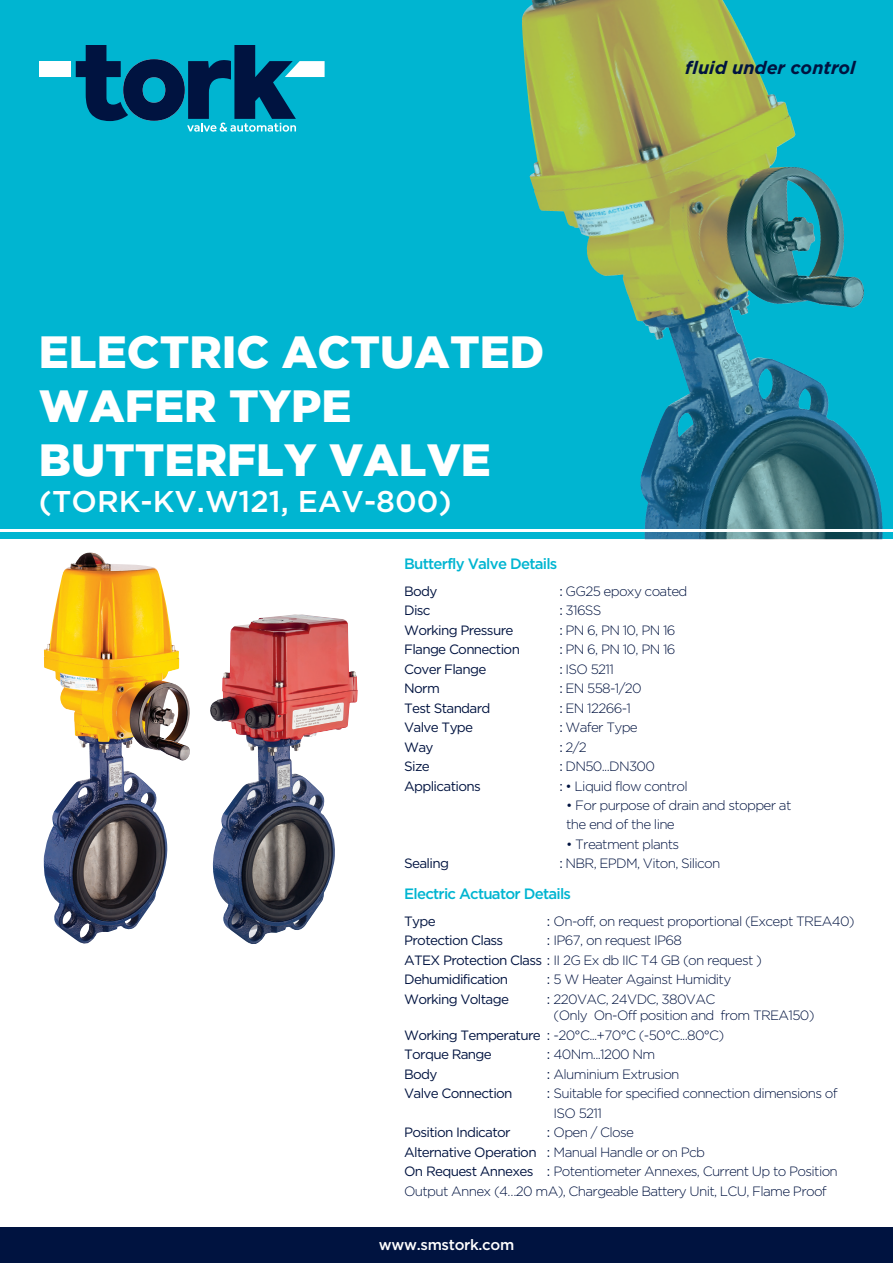
<style>
.page{position:relative;width:893px;height:1263px;background:#fff}
.page>*{position:absolute;margin:0;border:0;box-sizing:border-box;transform-origin:0 0}
.t1{font:900 45px/54px "Gotham";color:#fff}
.t2{font:30px "Gotham";color:#fff}
.t3{font:italic 700 18px "Gotham";color:#001340}
.t4{font:500 15px "Gotham HTF";letter-spacing:-.05em;color:#00b5d1}
.t5{font:500 15px "Gotham HTF";letter-spacing:-.02em;color:#fff}
.t6{font:300 13.5px/19.5px "Gotham HTF";letter-spacing:-.05em;color:#001340}
.t7{font:13.5px/19.5px "Gotham HTF";letter-spacing:-.05em;color:#001340}
.s1{font-weight:400}
.s2{font-weight:300}
</style>
<div class="page">
<div style="left:0;top:0;width:893px;height:539px;background:#00b5d1"></div>
<img style="left:522px;top:0;width:361px;height:539px">
<div style="left:0;top:1227px;width:893px;height:36px;background:#001340"></div>
<svg style="left:76px;top:45px;width:249px;height:87px"></svg>
<div style="left:39px;top:61px;width:32px;height:16px;background:#fff"></div>
<hr style="left:0;top:529px;width:893px;height:3px;background:#fff">
<img style="left:44px;top:553px;width:128px;height:391px">
<img style="left:210px;top:614px;width:148px;height:330px">
<h1 class="t1" style="left:39px;top:325px;width:507px">ELECTRIC ACTUATED<br>WAFER TYPE<br>BUTTERFLY VALVE</h1>
<h2 class="t2" style="left:39px;top:484px;width:414px">(TORK-KV.W121, EAV-800)</h2>
<h3 class="t3" style="left:685px;top:57px;width:172px">fluid under control</h3>
<p class="t4" style="left:404px;top:555px;width:155px">Butterfly Valve Details</p>
<p class="t7" style="left:404px;top:581px;width:35px">Body</p>
<p class="t6" style="left:559px;top:581px;width:130px"><span class="s1">:</span> GG25 epoxy coated</p>
<p class="t7" style="left:404px;top:600px;width:28px">Disc</p>
<p class="t6" style="left:559px;top:600px;width:44px"><span class="s1">:</span> 316SS</p>
<p class="t7" style="left:404px;top:620px;width:111px">Working Pressure</p>
<p class="t6" style="left:559px;top:620px;width:118px"><span class="s1">:</span> PN 6, PN 10, PN 16</p>
<p class="t7" style="left:404px;top:639px;width:117px">Flange Connection</p>
<p class="t6" style="left:559px;top:639px;width:118px"><span class="s1">:</span> PN 6, PN 10, PN 16</p>
<p class="t7" style="left:404px;top:659px;width:84px">Cover Flange</p>
<p class="t6" style="left:559px;top:659px;width:56px"><span class="s1">:</span> ISO 5211</p>
<p class="t7" style="left:404px;top:678px;width:37px">Norm</p>
<p class="t6" style="left:559px;top:678px;width:84px"><span class="s1">:</span> EN 558-1/20</p>
<p class="t7" style="left:404px;top:698px;width:88px">Test Standard</p>
<p class="t6" style="left:559px;top:698px;width:73px"><span class="s1">:</span> EN 12266-1</p>
<p class="t7" style="left:404px;top:717px;width:71px">Valve Type</p>
<p class="t6" style="left:559px;top:717px;width:80px"><span class="s1">:</span> Wafer Type</p>
<p class="t7" style="left:404px;top:737px;width:31px">Way</p>
<p class="t6" style="left:559px;top:737px;width:29px"><span class="s1">:</span> 2/2</p>
<p class="t7" style="left:404px;top:756px;width:27px">Size</p>
<p class="t6" style="left:559px;top:756px;width:97px"><span class="s1">:</span> DN50...DN300</p>
<p class="t7" style="left:404px;top:776px;width:78px">Applications</p>
<p class="t6" style="left:559px;top:776px;width:130px"><span class="s1">:</span> • Liquid flow control</p>
<p class="t6" style="left:566px;top:795px;width:227px">• For purpose of drain and stopper at the end of the line</p>
<p class="t6" style="left:566px;top:834px;width:114px">• Treatment plants</p>
<p class="t7" style="left:404px;top:854px;width:46px">Sealing</p>
<p class="t6" style="left:559px;top:854px;width:163px"><span class="s1">:</span> NBR, EPDM, Viton, Silicon</p>
<p class="t4" style="left:404px;top:885px;width:168px">Electric Actuator Details</p>
<p class="t7" style="left:404px;top:911px;width:33px">Type</p>
<p class="t6" style="left:547px;top:911px;width:309px"><span class="s1">:</span> On-off, on request proportional (Except TREA40)</p>
<p class="t7" style="left:404px;top:930px;width:101px">Protection Class</p>
<p class="t6" style="left:404px;top:930px;width:359px;text-indent:143px"><span class="s1">:</span> IP67, on request IP68<br><span class="s1">ATEX Protection Class :</span> II 2G Ex db IIC T4 GB (on request )<br><span class="s1">Dehumidification</span></p>
<p class="t6" style="left:547px;top:969px;width:186px"><span class="s1">:</span> 5 W Heater Against Humidity</p>
<p class="t7" style="left:404px;top:989px;width:106px">Working Voltage</p>
<p class="t6" style="left:554px;top:990px;width:263px;line-height:16.5px;text-indent:-7px"><span class="s1">:</span> 220VAC, 24VDC, 380VAC<br>(Only On-Off position and from TREA150)</p>
<p class="t7" style="left:404px;top:1025px;width:322px">Working Temperature : <span class="s2">-20°C...+70°C (-50°C...80°C)<br></span>Torque Range</p>
<p class="t6" style="left:547px;top:1044px;width:110px"><span class="s1">:</span> 40Nm...1200 Nm</p>
<p class="t7" style="left:404px;top:1064px;width:35px">Body</p>
<p class="t6" style="left:547px;top:1064px;width:134px"><span class="s1">:</span> Aluminium Extrusion</p>
<p class="t7" style="left:404px;top:1083px;width:110px">Valve Connection</p>
<p class="t6" style="left:554px;top:1083px;width:285px;text-indent:-7px"><span class="s1">:</span> Suitable for specified connection dimensions of<br>ISO 5211</p>
<p class="t7" style="left:404px;top:1122px;width:108px">Position Indicator</p>
<p class="t6" style="left:404px;top:1122px;width:435px;text-indent:143px"><span class="s1">:</span> Open / Close<br><span class="s1">Alternative Operation :</span> Manual Handle or on Pcb<br><span class="s1">On Request Annexes :</span> Potentiometer Annexes, Current Up to Position Output Annex (4…20 mA), Chargeable Battery Unit, LCU, Flame Proof</p>
<p class="t5" style="left:379px;top:1236px;width:137px">www.smstork.com</p>
</div>
